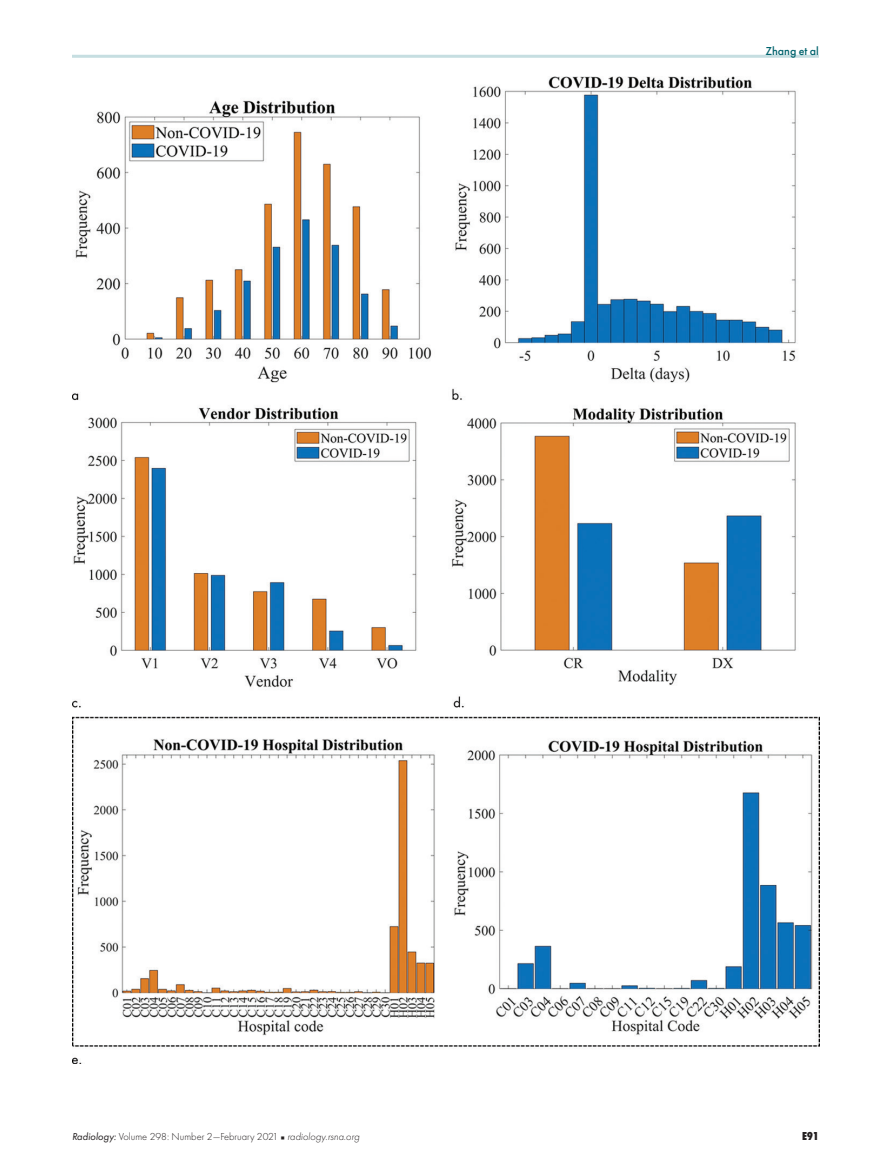
<style>
.page{position:relative;width:891px;height:1175px;background:#fff}
.page>*{position:absolute;margin:0;border:0;box-sizing:border-box;transform-origin:0 0}
.t1{font:500 12px "Futura PT";color:#00636d}
.t2{font:800 12px "Futura PT Cond";color:#231f20}
.t3{font:300 10.5px "Futura PT";color:#231f20}
.s1{font-weight:400;font-style:italic}
.s2{font-family:"Universal Newswith Comm Pi";font-weight:400;font-size:6px}
.s3{font-style:italic}
</style>
<div class="page">
<hr style="left:72px;top:55px;width:747px;height:3px;background:#c6dee1">
<img style="left:72px;top:76px;width:747px;height:987px">
<p class="t1" style="left:765px;top:44px;width:55px">Zhang et al</p>
<p class="t3" style="left:72px;top:1131px;width:289px"><span class="s1">Radiology:</span> Volume 298: Number 2—February 2021 <span class="s2">n</span> <span class="s3">radiology.rsna.org</span></p>
<p class="t2" style="left:802px;top:1129px;width:18px">E91</p>
</div>
